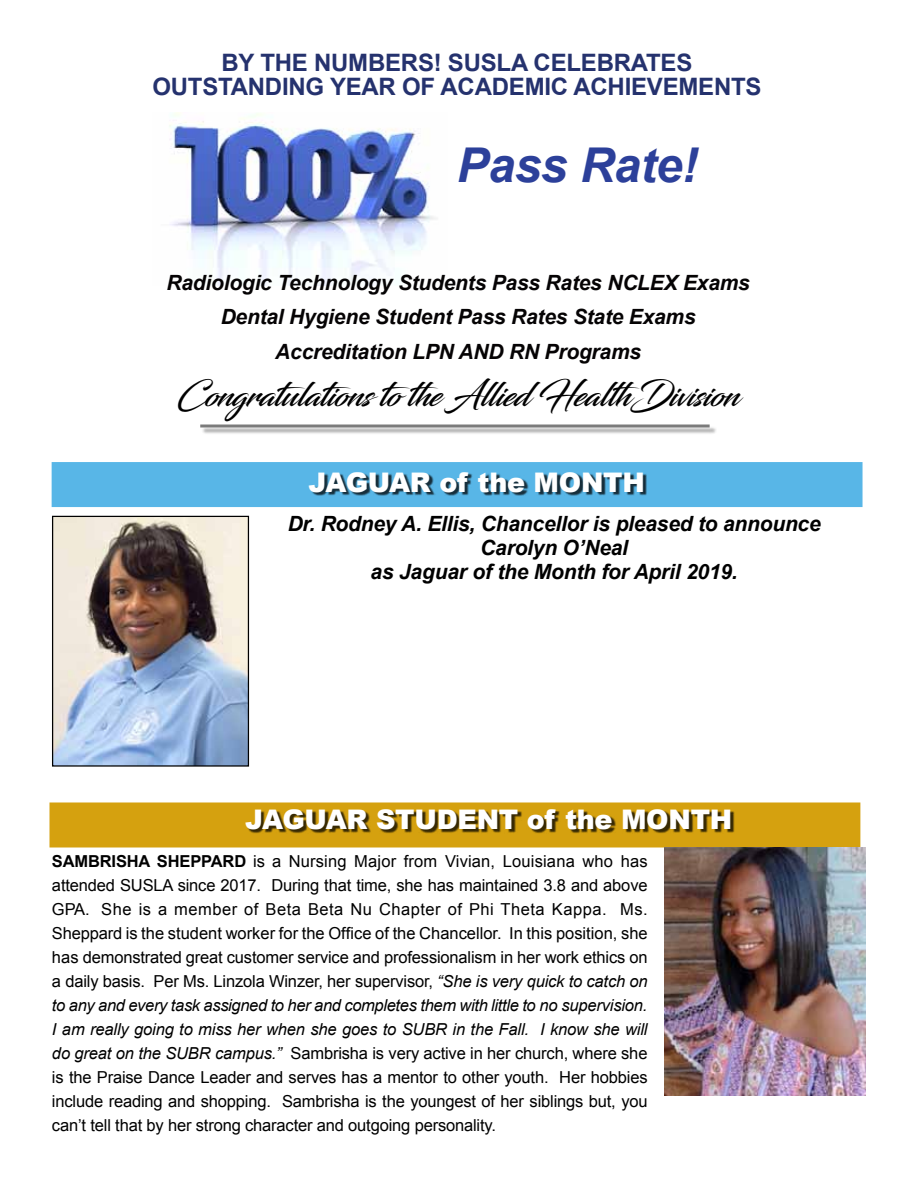
<style>
.page{position:relative;width:918px;height:1188px;background:#fff}
.page>*{position:absolute;margin:0;border:0;box-sizing:border-box;transform-origin:0 0}
.t1{font:italic 700 48px "Arial";letter-spacing:-.01em;color:#2c409a}
.t2{font:33px "Blacksword";letter-spacing:-.01em;color:#000}
.t3{font:900 27px "Arial";letter-spacing:-.01em;color:#fff}
.t4{font:700 24px/24px "Arial";letter-spacing:-.01em;color:#25326e;text-align:center}
.t5{font:italic 700 21px/34.5px "Arial";letter-spacing:-.01em;color:#050304;text-align:center}
.t6{font:italic 700 21px/24px "Arial";letter-spacing:-.01em;color:#000;text-align:center}
.t7{font:16.5px/24px "Arial";letter-spacing:-.01em;color:#000;text-align:justify}
.t8{font:700 16.5px "Arial";color:#000}
.s1{font-style:italic}
</style>
<div class="page">
<div style="left:52px;top:462px;width:811px;height:45px;background:#58b6e7"></div>
<div style="left:310px;top:474px;width:337px;height:22px;background:#000;opacity:.75"></div>
<div style="left:50px;top:802px;width:810px;height:46px;background:#d5a10f"></div>
<div style="left:247px;top:811px;width:487px;height:22px;background:#000;opacity:.75"></div>
<div style="left:202px;top:426px;width:515px;height:9px;background:#000;opacity:.75"></div>
<svg style="left:200px;top:424px;width:510px;height:4px;background:#9a9a9a"></svg>
<img style="left:169px;top:113px;width:267px;height:172px">
<img style="left:664px;top:848px;width:201px;height:248px">
<img style="left:54px;top:518px;width:193px;height:247px">
<div style="left:52px;top:516px;width:197px;height:251px;border:1px solid #000"></div>
<h3 class="t4" style="left:152px;top:52px;width:611px">BY THE NUMBERS! SUSLA CELEBRATES<br>OUTSTANDING YEAR OF ACADEMIC ACHIEVEMENTS</h3>
<h1 class="t1" style="left:457px;top:134px;width:243px">Pass Rate!</h1>
<p class="t5" style="left:167px;top:266px;width:585px">Radiologic Technology Students Pass Rates NCLEX Exams<br>Dental Hygiene Student Pass Rates State Exams<br>Accreditation LPN AND RN Programs</p>
<h2 class="t2" style="left:177px;top:375px;width:564px">Congratulations to the Allied HealthDivision</h2>
<h3 class="t3" style="left:308px;top:467px;width:338px">JAGUAR of the MONTH</h3>
<p class="t6" style="left:288px;top:513px;width:535px">Dr. Rodney A. Ellis, Chancellor is pleased to announce<br>Carolyn O’Neal<br>as Jaguar of the Month for April 2019.</p>
<h3 class="t3" style="left:245px;top:804px;width:489px">JAGUAR STUDENT of the MONTH</h3>
<p class="t8" style="left:52px;top:850px;width:59px">SAMBRISHA</p>
<p class="t8" style="left:157px;top:850px;width:23px">SHEPPARD</p>
<p class="t7" style="left:52px;top:849px;width:597px;text-indent:201px">is a Nursing Major from Vivian, Louisiana who has attended SUSLA since 2017. During that time, she has maintained 3.8 and above GPA. She is a member of Beta Beta Nu Chapter of Phi Theta Kappa. Ms.<br>Sheppard is the student worker for the Office of the Chancellor. In this position, she has demonstrated great customer service and professionalism in her work ethics on a daily basis. Per Ms. Linzola Winzer, her supervisor, <span class="s1">“She is very quick to catch on to any and every task assigned to her and completes them with little to no supervision.<br>I am really going to miss her when she goes to SUBR in the Fall. I know she will do great on the SUBR campus.”</span> Sambrisha is very active in her church, where she is the Praise Dance Leader and serves has a mentor to other youth. Her hobbies include reading and shopping. Sambrisha is the youngest of her siblings but, you can’t tell that by her strong character and outgoing personality.</p>
</div>
